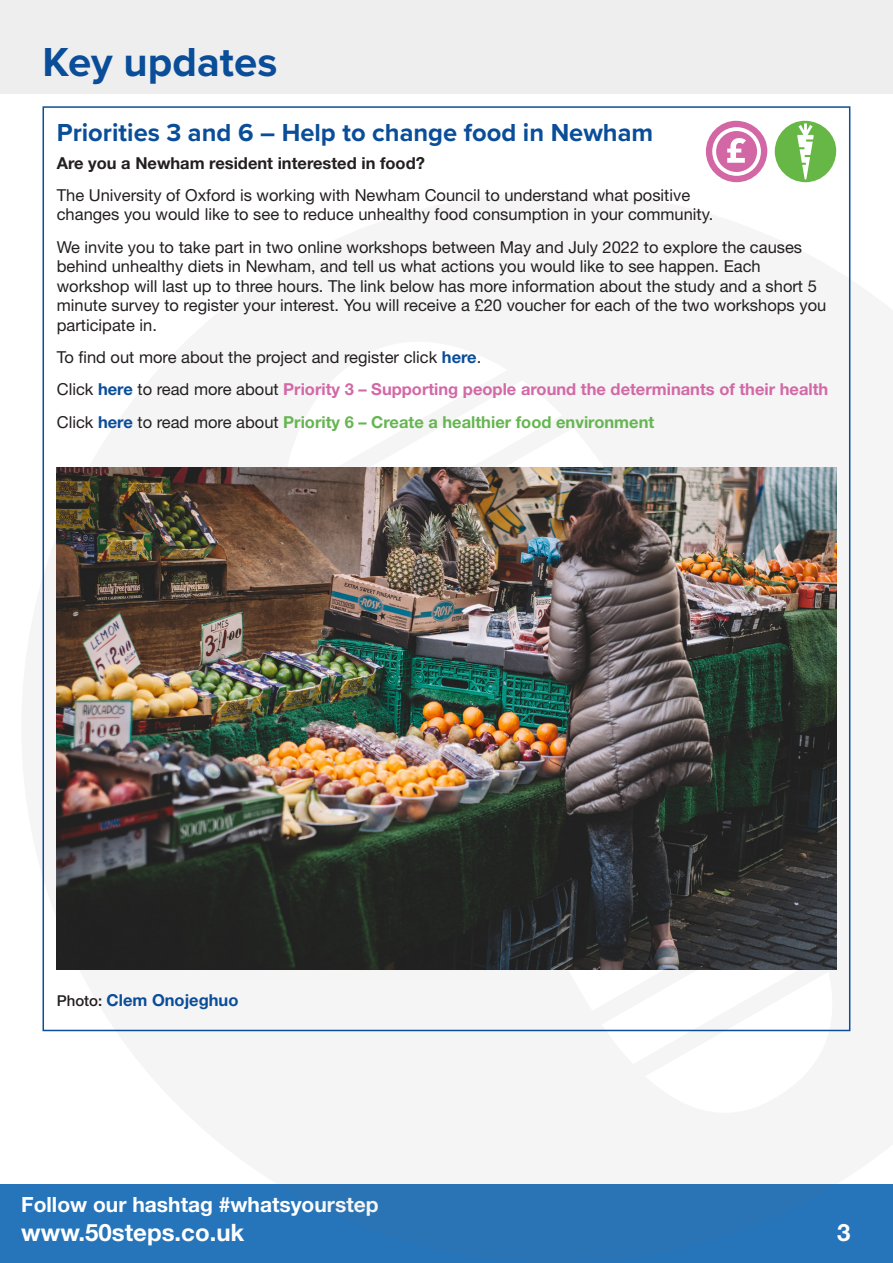
<style>
.page{position:relative;width:893px;height:1263px;background:#fff}
.page>*{position:absolute;margin:0;border:0;box-sizing:border-box;transform-origin:0 0}
.t1{font:700 42px "Proxima Nova";color:#0a4d99}
.Step_subhead{font:700 25.5px "Proxima Nova";color:#0a4d99}
.t2{font:700 24px "Helvetica Neue LT Std";color:#fff}
.t3{font:700 21px "Helvetica Neue LT Std";color:#fff}
.Body{font:16.5px/19.5px "Helvetica Neue LT Std";color:#231f20}
.Body-2{font:700 16.5px "Helvetica Neue LT Std";color:#d268a6}
.Body-3{font:700 16.5px "Helvetica Neue LT Std";color:#66b552}
.Body-4{font:700 16.5px "Helvetica Neue LT Std";color:#231f20}
.Body-5{font:700 16.5px "Helvetica Neue LT Std";color:#0a4d99}
.s1{font-weight:700;color:#0a4d99}
.s2{font-weight:400;color:#231f20}
.s3{color:#0a4d99}
.s4{font-weight:500;font-size:15px;color:#231f20}
</style>
<div class="page">
<div style="left:0;top:1184px;width:893px;height:79px;background:#2675ba"></div>
<svg style="left:469px;top:904px;width:382px;height:128px;fill:#f5f5f5"></svg>
<div style="left:0;top:0;width:893px;height:94px;background:#eeeeef"></div>
<div style="left:706px;top:121px;width:61px;height:61px;background:#d367a5;border-radius:50%"></div>
<svg style="left:712px;top:127px;width:49px;height:49px"></svg>
<div style="left:775px;top:121px;width:61px;height:61px;background:#66b745;border-radius:50%"></div>
<svg style="left:797px;top:123px;width:17px;height:57px"></svg>
<img style="left:57px;top:468px;width:779px;height:501px">
<p class="t1" style="left:43px;top:30px;width:236px">Key updates</p>
<p class="Step_subhead" style="left:57px;top:113px;width:598px">Priorities 3 and 6 – Help to change food in Newham</p>
<p class="Body-4" style="left:57px;top:153px;width:370px">Are you a Newham resident interested in food?</p>
<p class="Body" style="left:57px;top:185px;width:658px">The University of Oxford is working with Newham Council to understand what positive changes you would like to see to reduce unhealthy food consumption in your community.</p>
<p class="Body" style="left:57px;top:237px;width:771px">We invite you to take part in two online workshops between May and July 2022 to explore the causes behind unhealthy diets in Newham, and tell us what actions you would like to see happen. Each workshop will last up to three hours. The link below has more information about the study and a short 5 minute survey to register your interest. You will receive a £20 voucher for each of the two workshops you participate in.</p>
<p class="Body" style="left:57px;top:347px;width:426px">To find out more about the project and register click <span class="s1">here</span>.</p>
<p class="Body-2" style="left:57px;top:379px;width:773px"><span class="s2">Click</span> <span class="s3">here</span> <span class="s2">to read more about</span> Priority 3 – Supporting people around the determinants of their health</p>
<p class="Body-3" style="left:57px;top:411px;width:599px"><span class="s2">Click</span> <span class="s3">here</span> <span class="s2">to read more about</span> Priority 6 – Create a healthier food environment</p>
<p class="Body-5" style="left:57px;top:990px;width:183px"><span class="s4">Photo:</span> Clem Onojeghuo</p>
<p class="t3" style="left:21px;top:1191px;width:359px">Follow our hashtag #whatsyourstep</p>
<h3 class="t2" style="left:21px;top:1217px;width:225px">www.50steps.co.uk</h3>
<h3 class="t2" style="left:837px;top:1217px;width:15px">3</h3>
</div>
